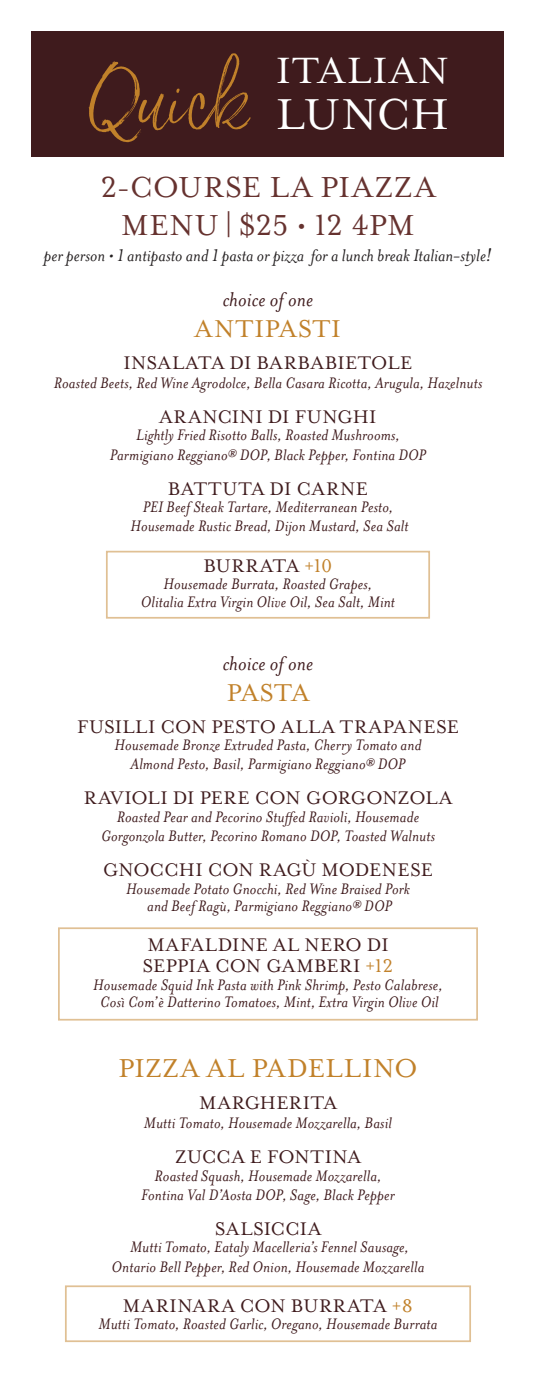
<style>
.page{position:relative;width:536px;height:1386px;background:#fff}
.page>*{position:absolute;margin:0;border:0;box-sizing:border-box;transform-origin:0 0}
.t1{font:76.48px "Saturday Script";letter-spacing:.01em;color:#c1812a}
.t2{font:49.7px "Mrs Eaves OT";letter-spacing:-.005em;color:#fff}
.t3{font:42px "Mrs Eaves OT";letter-spacing:.05em;color:#fff}
.t4{font:33.25px/38.5px "Mrs Eaves Roman Lining";letter-spacing:.015em;color:#66322f;text-align:center}
.descrip{font:29.75px "Mrs Eaves OT";letter-spacing:.02em;color:#c1812a}
.choice_of_one{font:28px "Mrs Eaves OT";letter-spacing:.03em;color:#c1812a}
.choice_of_one-2{font:italic 22.75px "Mrs Eaves OT";letter-spacing:.005em;color:#3f1b1d}
.descrip-2{font:21px/21px "Mrs Eaves OT";letter-spacing:.015em;color:#3f1b1d}
.choice_of_one-3{font:21px "Mrs Eaves OT";letter-spacing:.02em;color:#3f1b1d}
.descrip-3{font:21px "Mrs Eaves OT";letter-spacing:-.01em;color:#3f1b1d}
.descrip-4{font:21px "Mrs Eaves OT";letter-spacing:.04em;color:#3f1b1d}
.descrip-5{font:21px "Mrs Eaves OT";letter-spacing:-.015em;color:#3f1b1d}
.t5{font:italic 19.25px "Mrs Eaves OT";color:#231f20}
.descrip-6{font:italic 17.5px/19.2px "Mrs Eaves OT";letter-spacing:.01em;color:#3f1b1d;text-align:center}
.s1{font-size:21px}
.s2{color:#c1812a}
</style>
<div class="page">
<div style="left:32px;top:32px;width:472px;height:125px;background:#3f1b1d"></div>
<p class="t1" style="left:90px;top:55px;width:161px">Quick</p>
<p class="t3" style="left:276px;top:46px;width:174px">ITALIAN</p>
<p class="t2" style="left:276px;top:86px;width:174px">LUNCH</p>
<p class="t4" style="left:101px;top:168px;width:336px">2-COURSE LA PIAZZA<br>MENU | $25 • 12 4PM</p>
<p class="t5" style="left:44px;top:245px;width:449px">per person • 1 antipasto and 1 pasta or pizza for a lunch break Italian-style<span class="s1">!</span></p>
<p class="choice_of_one-2" style="left:222px;top:286px;width:92px">choice of one</p>
<p class="choice_of_one" style="left:195px;top:313px;width:147px">ANTIPASTI</p>
<p class="choice_of_one-3" style="left:123px;top:350px;width:290px">INSALATA DI BARBABIETOLE</p>
<p class="descrip-6" style="left:54px;top:373px;width:430px">Roasted Beets, Red Wine Agrodolce, Bella Casara Ricotta, Arugula, Hazelnuts</p>
<p class="descrip-2" style="left:159px;top:406px;width:218px">ARANCINI DI FUNGHI</p>
<p class="descrip-6" style="left:110px;top:426px;width:317px">Lightly Fried Risotto Balls, Roasted Mushrooms,<br>Parmigiano Reggiano® DOP, Black Pepper, Fontina DOP</p>
<p class="descrip-4" style="left:168px;top:476px;width:202px">BATTUTA DI CARNE</p>
<p class="descrip-6" style="left:143px;top:497px;width:252px">PEI Beef Steak Tartare, Mediterranean Pesto,</p>
<p class="descrip-6" style="left:130px;top:517px;width:279px">Housemade Rustic Bread, Dijon Mustard, Sea Salt</p>
<p class="descrip-5" style="left:203px;top:553px;width:130px">BURRATA <span class="s2">+10</span></p>
<p class="descrip-6" style="left:141px;top:575px;width:255px;line-height:17.5px">Housemade Burrata, Roasted Grapes,<br>Olitalia Extra Virgin Olive Oil, Sea Salt, Mint</p>
<p class="choice_of_one-2" style="left:222px;top:650px;width:92px">choice of one</p>
<p class="choice_of_one" style="left:227px;top:677px;width:84px">PASTA</p>
<p class="choice_of_one-3" style="left:77px;top:714px;width:383px">FUSILLI CON PESTO ALLA TRAPANESE</p>
<p class="descrip-6" style="left:115px;top:735px;width:308px">Housemade Bronze Extruded Pasta, Cherry Tomato and<br>Almond Pesto, Basil, Parmigiano Reggiano® DOP</p>
<p class="descrip-3" style="left:84px;top:786px;width:369px">RAVIOLI DI PERE CON GORGONZOLA</p>
<p class="descrip-6" style="left:101px;top:807px;width:335px">Roasted Pear and Pecorino Stuffed Ravioli, Housemade<br>Gorgonzola Butter, Pecorino Romano DOP, Toasted Walnuts</p>
<p class="descrip-2" style="left:103px;top:859px;width:331px">GNOCCHI CON RAGÙ MODENESE</p>
<p class="descrip-6" style="left:126px;top:880px;width:285px;line-height:17.5px">Housemade Potato Gnocchi, Red Wine Braised Pork and Beef Ragù, Parmigiano Reggiano® DOP</p>
<p class="descrip-2" style="left:142px;top:934px;width:252px">MAFALDINE AL NERO DI<br>SEPPIA CON GAMBERI <span class="s2">+12</span></p>
<p class="descrip-6" style="left:93px;top:976px;width:351px;line-height:17.5px">Housemade Squid Ink Pasta with Pink Shrimp, Pesto Calabrese,<br>Così Com’è Datterino Tomatoes, Mint, Extra Virgin Olive Oil</p>
<p class="descrip" style="left:118px;top:1051px;width:300px">PIZZA AL PADELLINO</p>
<p class="descrip-2" style="left:199px;top:1092px;width:139px">MARGHERITA</p>
<p class="descrip-6" style="left:144px;top:1113px;width:249px">Mutti Tomato, Housemade Mozzarella, Basil</p>
<p class="descrip-2" style="left:175px;top:1146px;width:187px">ZUCCA E FONTINA</p>
<p class="descrip-6" style="left:141px;top:1166px;width:255px">Roasted Squash, Housemade Mozzarella,<br>Fontina Val D’Aosta DOP, Sage, Black Pepper</p>
<p class="descrip-2" style="left:215px;top:1218px;width:108px">SALSICCIA</p>
<p class="descrip-6" style="left:112px;top:1238px;width:314px">Mutti Tomato, Eataly Macelleria’s Fennel Sausage,<br>Ontario Bell Pepper, Red Onion, Housemade Mozzarella</p>
<p class="descrip-2" style="left:123px;top:1295px;width:291px">MARINARA CON BURRATA <span class="s2">+8</span></p>
<p class="descrip-6" style="left:99px;top:1315px;width:340px">Mutti Tomato, Roasted Garlic, Oregano, Housemade Burrata</p>
</div>
